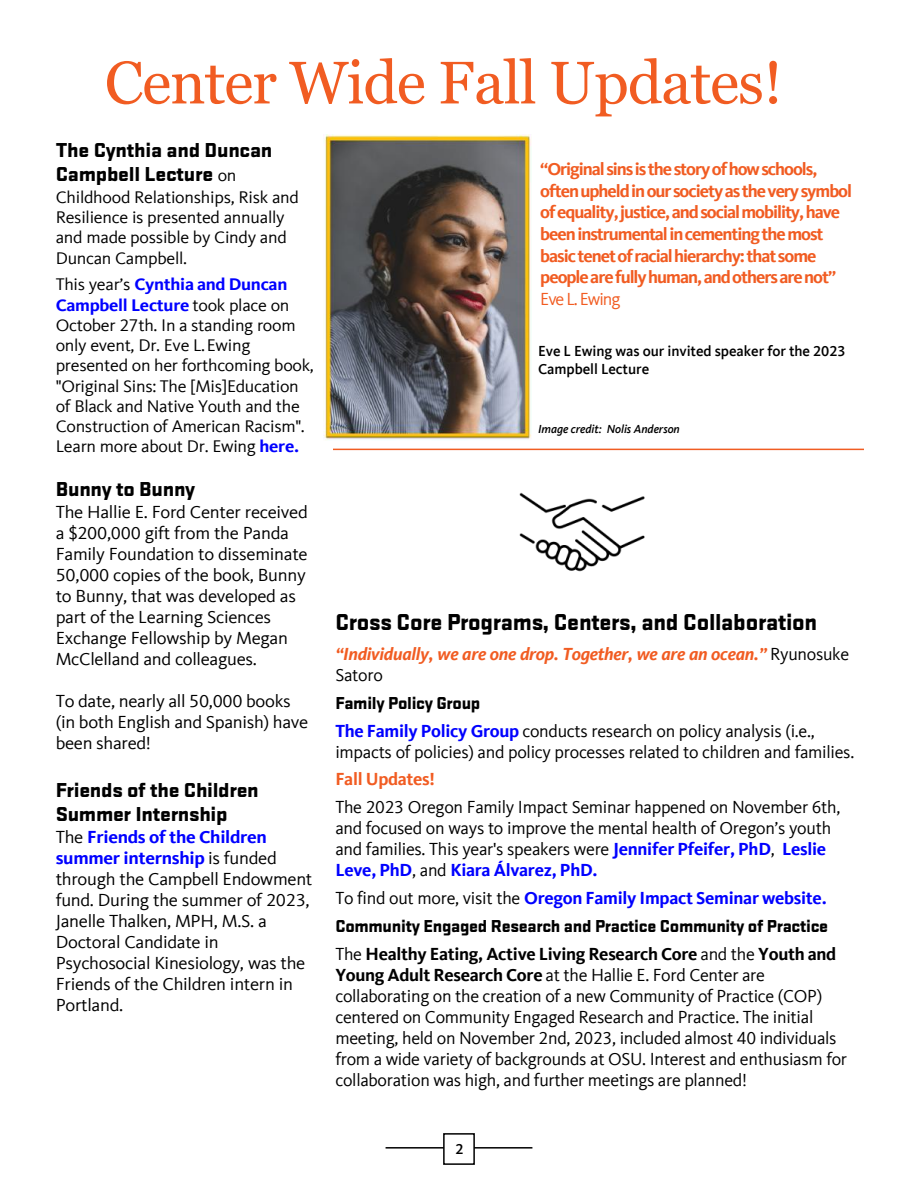
<style>
.page{position:relative;width:918px;height:1188px;background:#fff}
.page>*{position:absolute;margin:0;border:0;box-sizing:border-box;transform-origin:0 0}
.t1{font:60px "Georgia";letter-spacing:-.015em;color:#f15c22}
.t2{font:900 24px "Stratum 2";letter-spacing:-.01em;color:#000}
.t3{font:900 21px/24.5px "Stratum 2";letter-spacing:-.015em;color:#000;scale:1.04 1}
.t4{font:18px/21px "Kievit Offc";letter-spacing:-.015em;color:#000}
.t5{font:18px/21px "Kievit Offc";letter-spacing:-.015em;color:#000;scale:1.04 1}
.t6{font:700 18px/21.6px "Kievit Offc";letter-spacing:-.055em;color:#f15c22}
.t7{font:900 18px "Stratum 2";letter-spacing:-.015em;color:#000}
.t8{font:italic 700 18px/21px "Kievit Offc";letter-spacing:-.015em;color:#f15c22}
.t9{font:700 18px "Kievit Offc";letter-spacing:-.015em;color:#00f}
.t10{font:700 18px "Kievit Offc";letter-spacing:-.015em;color:#f15c22}
.t11{font:18px "Kievit Offc";letter-spacing:-.055em;color:#f15c22}
.t12{font:17.4px/20.2px "Kievit Offc";letter-spacing:-.015em;color:#000;scale:1.04 1}
.t13{font:500 15px/18px "Kievit Offc";letter-spacing:-.005em;color:#000}
.t14{font:italic 500 12px "Kievit Offc";letter-spacing:-.005em;color:#000}
.s1{font-family:"Kievit Offc";font-weight:400;font-size:17.4px}
.s2{font-weight:700;color:#00f}
.s3{font-weight:400;font-style:normal;color:#000}
.s4{font-weight:400;color:#000}
.s5{font-weight:700}
</style>
<div class="page">
<hr style="left:386px;top:1147px;width:146px;height:2px;background:#000">
<div style="left:443px;top:1133px;width:32px;height:32px;background:#fff;border:2px solid #000"></div>
<hr style="left:333px;top:449px;width:531px;height:1px;background:#f15d22">
<img style="left:519px;top:492px;width:126px;height:80px">
<img style="left:324px;top:134px;width:207px;height:306px">
<h1 class="t1" style="left:105px;top:46px;width:680px">Center Wide Fall Updates!</h1>
<p class="t3" style="left:56px;top:136px;width:210px">The Cynthia and Duncan<br>Campbell Lecture <span class="s1">on</span></p>
<p class="t12" style="left:56px;top:187px;width:235px">Childhood Relationships, Risk and<br>Resilience is presented annually and made possible by Cindy and<br>Duncan Campbell.</p>
<p class="t12" style="left:56px;top:275px;width:250px">This year’s <span class="s2">Cynthia and Duncan<br>Campbell Lecture</span> took place on<br>October 27th. In a standing room only event, Dr. Eve L.Ewing presented on her forthcoming book, "Original Sins: The [Mis]Education of Black and Native Youth and the<br>Construction of American Racism".<br>Learn more about Dr. Ewing <span class="s2">here.</span></p>
<p class="t3" style="left:56px;top:475px;width:136px">Bunny to Bunny</p>
<p class="t5" style="left:56px;top:502px;width:244px">The Hallie E. Ford Center received a $200,000 gift from the Panda<br>Family Foundation to disseminate<br>50,000 copies of the book, Bunny to Bunny, that was developed as part of the Learning Sciences<br>Exchange Fellowship by Megan<br>McClelland and colleagues.</p>
<p class="t5" style="left:56px;top:691px;width:244px">To date, nearly all 50,000 books (in both English and Spanish) have been shared!</p>
<p class="t3" style="left:56px;top:776px;width:197px">Friends of the Children<br>Summer Internship</p>
<p class="t5" style="left:56px;top:827px;width:248px">The <span class="s2">Friends of the Children summer internship</span> is funded through the Campbell Endowment fund. During the summer of 2023,<br>Janelle Thalken, MPH, M.S. a<br>Doctoral Candidate in<br>Psychosocial Kinesiology, was the<br>Friends of the Children intern in<br>Portland.</p>
<p class="t6" style="left:540px;top:158px;width:313px">“Original sins is the story of how schools, often upheld in our society as the very symbol of equality, justice, and social mobility, have been instrumental in cementing the most basic tenet of racial hierarchy: that some people are fully human, and others are not”</p>
<p class="t11" style="left:540px;top:289px;width:82px">Eve L. Ewing</p>
<p class="t13" style="left:538px;top:342px;width:309px">Eve L Ewing was our invited speaker for the 2023<br>Campbell Lecture</p>
<p class="t14" style="left:538px;top:422px;width:143px">Image credit: Nolis Anderson</p>
<h2 class="t2" style="left:335px;top:605px;width:483px">Cross Core Programs, Centers, and Collaboration</h2>
<p class="t8" style="left:335px;top:644px;width:515px">“Individually, we are one drop. Together, we are an ocean.” <span class="s3">Ryunosuke<br>Satoro</span></p>
<p class="t7" style="left:335px;top:690px;width:147px">Family Policy Group</p>
<p class="t4" style="left:335px;top:720px;width:520px"><span class="s2">The Family Policy Group</span> conducts research on policy analysis (i.e., impacts of policies) and policy processes related to children and families.</p>
<p class="t10" style="left:335px;top:769px;width:101px">Fall Updates!</p>
<p class="t4" style="left:335px;top:797px;width:507px">The 2023 Oregon Family Impact Seminar happened on November 6th, and focused on ways to improve the mental health of Oregon’s youth and families. This year's speakers were <span class="s2">Jennifer Pfeifer, PhD</span>, <span class="s2">Leslie Leve, PhD</span>, and <span class="s2">Kiara Álvarez, PhD.</span></p>
<p class="t9" style="left:335px;top:887px;width:493px"><span class="s4">To find out more, visit the</span> Oregon Family Impact Seminar website.</p>
<p class="t7" style="left:335px;top:913px;width:494px">Community Engaged Research and Practice Community of Practice</p>
<p class="t4" style="left:335px;top:943px;width:513px">The <span class="s5">Healthy Eating, Active Living Research Core</span> and the <span class="s5">Youth and Young Adult Research Core</span> at the Hallie E. Ford Center are collaborating on the creation of a new Community of Practice (COP) centered on Community Engaged Research and Practice. The initial meeting, held on November 2nd, 2023, included almost 40 individuals from a wide variety of backgrounds at OSU. Interest and enthusiasm for collaboration was high, and further meetings are planned!</p>
<p class="t13" style="left:455px;top:1140px;width:10px">2</p>
</div>
